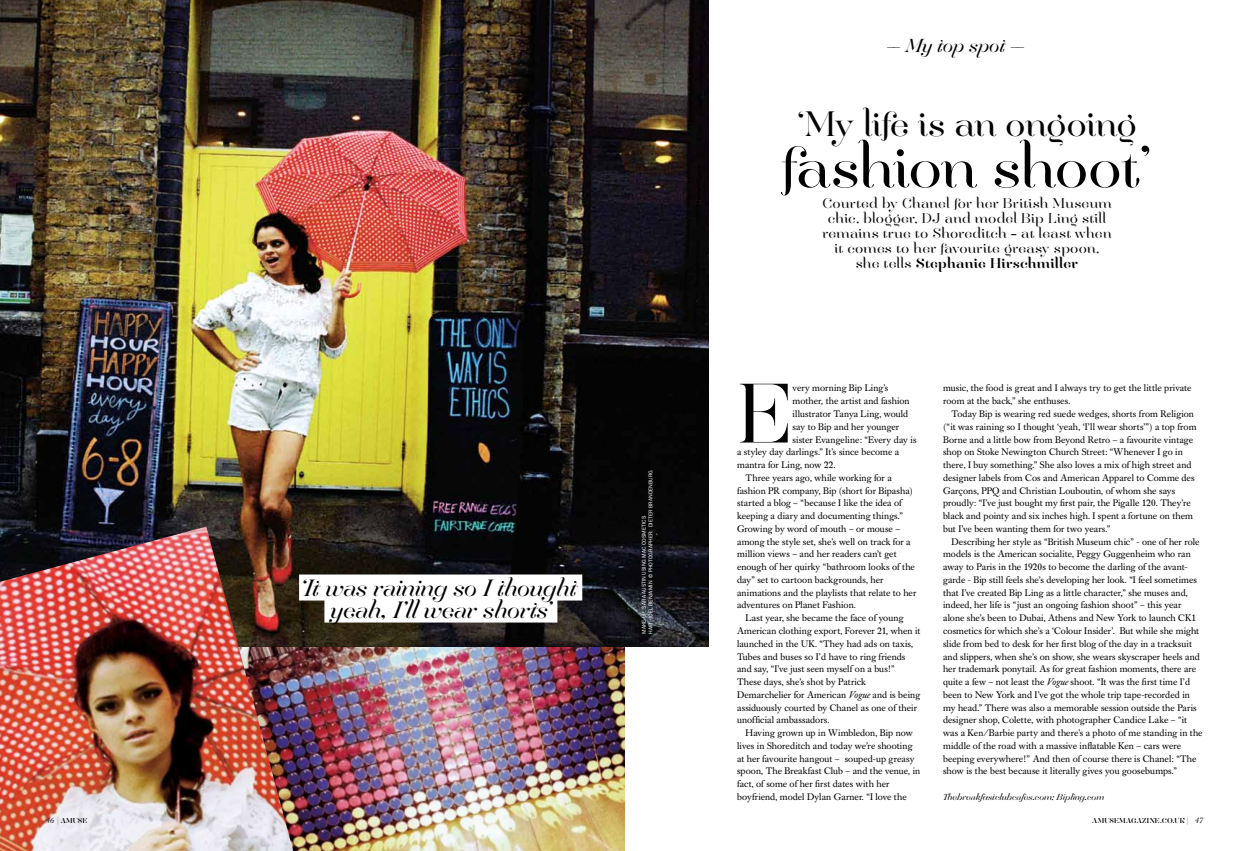
<style>
.page{position:relative;width:1248px;height:851px;background:#fff}
.page>*{position:absolute;margin:0;border:0;box-sizing:border-box;transform-origin:0 0}
.t1{font:300 71.6px "Hera Big";color:#000}
.t2{font:300 50px "Hera Big";letter-spacing:-.015em;color:#000}
.t3{font:300 30px "Hera Big";letter-spacing:-.005em;color:#000}
.t4{font:italic 300 20px/22px "Hera Big";letter-spacing:-.01em;color:#000;text-align:center}
.t5{font:italic 300 16px "Hera Big";letter-spacing:-.005em;color:#000}
.t6{font:300 12px/15px "Hera Big";letter-spacing:.02em;color:#000;text-align:center}
.t7{font:9.4px/12.8px "Caslon Book BE";letter-spacing:.005em;color:#000}
.t8{font:italic 300 7.4px "Hera Big";letter-spacing:.01em;color:#000}
.t9{font:6px "Hera Big";letter-spacing:.02em;color:#000}
.t10{font:5.5px/6.5px "Franklin Gothic";letter-spacing:.005em;color:#fff}
.s1{font-family:"New Baskerville";font-style:italic;font-size:8px}
.s2{font-size:7px}
.s3{font-weight:100;font-style:normal}
.s4{font-weight:400}
.s5{font-style:italic}
</style>
<div class="page">
<img style="left:293px;top:646px;width:331px;height:204px">
<img style="left:0;top:0;width:708px;height:646px">
<div style="left:299px;top:574px;width:283px;height:26px;background:#fff"></div>
<div style="left:324px;top:596px;width:233px;height:26px;background:#fff"></div>
<img style="left:0;top:526px;width:293px;height:324px">
<p class="t9" style="left:45px;top:816px;width:44px"><span class="s1">46</span> <span class="s2">|</span> AMUSE</p>
<h3 class="t4" style="left:299px;top:576px;width:279px">‘It was raining so I thought yeah, I’ll wear shorts’</h3>
<p class="t10" style="left:640px;top:634px;width:165px;rotate:-90deg">Make-up: Sara Austin using MAC Cosmetics<br>Hair: Joel Benjamin © Photograph er: Dieter Brandenburg</p>
<h3 class="t5" style="left:886px;top:33px;width:140px"><span class="s3">––</span> My top spot <span class="s3">––</span></h3>
<h3 class="t3" style="left:796px;top:101px;width:342px">‘My life is an ongoing</h3>
<h2 class="t2" style="left:780px;top:129px;width:374px">fashion shoot’</h2>
<p class="t6" style="left:822px;top:196px;width:291px">Courted by Chanel for her British Museum chic, blogger, DJ and model Bip Ling still remains true to Shoreditch – at least when it comes to her favourite greasy spoon, she tells <span class="s4">STEPHANIE HIRSCHMILLER</span></p>
<h1 class="t1" style="left:737px;top:358px;width:57px">E</h1>
<p class="t7" style="left:792px;top:382px;width:97px">very morning Bip Ling’s</p>
<p class="t7" style="left:792px;top:395px;width:119px">mother, the artist and fashion</p>
<p class="t7" style="left:792px;top:407px;width:117px">illustrator Tanya Ling, would</p>
<p class="t7" style="left:792px;top:420px;width:108px">say to Bip and her younger</p>
<p class="t7" style="left:792px;top:433px;width:125px">sister Evangeline: “Every day is</p>
<p class="t7" style="left:737px;top:446px;width:163px">a styley day darlings.” It’s since become a</p>
<p class="t7" style="left:737px;top:458px;width:100px">mantra for Ling, now 22.</p>
<p class="t7" style="left:745px;top:471px;width:148px">Three years ago, while working for a</p>
<p class="t7" style="left:737px;top:484px;width:177px">fashion PR company, Bip (short for Bipasha)</p>
<p class="t7" style="left:737px;top:497px;width:166px">started a blog – “because I like the idea of</p>
<p class="t7" style="left:737px;top:509px;width:167px">keeping a diary and documenting things.”</p>
<p class="t7" style="left:737px;top:522px;width:164px">Growing by word of mouth – or mouse –</p>
<p class="t7" style="left:737px;top:535px;width:175px">among the style set, she’s well on track for a</p>
<p class="t7" style="left:737px;top:548px;width:161px">million views – and her readers can’t get</p>
<p class="t7" style="left:737px;top:560px;width:179px">enough of her quirky “bathroom looks of the</p>
<p class="t7" style="left:737px;top:573px;width:148px">day” set to cartoon backgrounds, her</p>
<p class="t7" style="left:737px;top:586px;width:181px">animations and the playlists that relate to her</p>
<p class="t7" style="left:737px;top:599px;width:120px">adventures on Planet Fashion.</p>
<p class="t7" style="left:745px;top:611px;width:159px">Last year, she became the face of young</p>
<p class="t7" style="left:737px;top:624px;width:185px">American clothing export, Forever 21, when it</p>
<p class="t7" style="left:737px;top:637px;width:178px">launched in the UK. “They had ads on taxis,</p>
<p class="t7" style="left:737px;top:650px;width:170px">Tubes and buses so I’d have to ring friends</p>
<p class="t7" style="left:737px;top:662px;width:159px">and say, “I’ve just seen myself on a bus!”</p>
<p class="t7" style="left:737px;top:675px;width:130px">These days, she’s shot by Patrick</p>
<p class="t7" style="left:737px;top:688px;width:184px">Demarchelier for American <span class="s5">Vogue</span> and is being</p>
<p class="t7" style="left:737px;top:701px;width:181px">assiduously courted by Chanel as one of their</p>
<p class="t7" style="left:737px;top:713px;width:94px">unofficial ambassadors.</p>
<p class="t7" style="left:745px;top:726px;width:169px">Having grown up in Wimbledon, Bip now</p>
<p class="t7" style="left:737px;top:739px;width:177px">lives in Shoreditch and today we’re shooting</p>
<p class="t7" style="left:737px;top:752px;width:179px">at her favourite hangout – souped-up greasy</p>
<p class="t7" style="left:737px;top:764px;width:185px">spoon, The Breakfast Club – and the venue, in</p>
<p class="t7" style="left:737px;top:777px;width:154px">fact, of some of her first dates with her</p>
<p class="t7" style="left:737px;top:790px;width:171px">boyfriend, model Dylan Garner. “I love the</p>
<p class="t7" style="left:943px;top:382px;width:250px">music, the food is great and I always try to get the little private room at the back,” she enthuses.</p>
<p class="t7" style="left:943px;top:407px;width:255px;text-indent:9px">Today Bip is wearing red suede wedges, shorts from Religion (“it was raining so I thought ‘yeah, ‘I’ll wear shorts’”) a top from Borne and a little bow from Beyond Retro – a favourite vintage shop on Stoke Newington Church Street: “Whenever I go in there, I buy something.” She also loves a mix of high street and designer labels from Cos and American Apparel to Comme des Garçons, PPQ and Christian Louboutin, of whom she says proudly: “I’ve just bought my first pair, the Pigalle 120. They’re black and pointy and six inches high. I spent a fortune on them but I’ve been wanting them for two years.”</p>
<p class="t7" style="left:943px;top:535px;width:261px;text-indent:9px">Describing her style as “British Museum chic” - one of her role models is the American socialite, Peggy Guggenheim who ran away to Paris in the 1920s to become the darling of the avant&shy;garde - Bip still feels she’s developing her look. “I feel sometimes that I’ve created Bip Ling as a little character,” she muses and, indeed, her life is “just an ongoing fashion shoot” – this year alone she’s been to Dubai, Athens and New York to launch CK1 cosmetics for which she’s a ‘Colour Insider’. But while she might slide from bed to desk for her first blog of the day in a tracksuit and slippers, when she’s on show, she wears skyscraper heels and her trademark ponytail. As for great fashion moments, there are quite a few – not least the <span class="s5">Vogue</span> shoot. “It was the first time I’d been to New York and I’ve got the whole trip tape-recorded in my head.” There was also a memorable session outside the Paris designer shop, Colette, with photographer Candice Lake – “it was a Ken/Barbie party and there’s a photo of me standing in the middle of the road with a massive inflatable Ken – cars were beeping everywhere!” And then of course there is Chanel: “The show is the best because it literally gives you goosebumps.”</p>
<p class="t8" style="left:943px;top:791px;width:163px">Thebreakfastclubcafes.com; Bipling.com</p>
<p class="t9" style="left:1092px;top:816px;width:112px">AMUSEMAGAZINE .CO.UK <span class="s2">|</span> <span class="s1">47</span></p>
</div>
